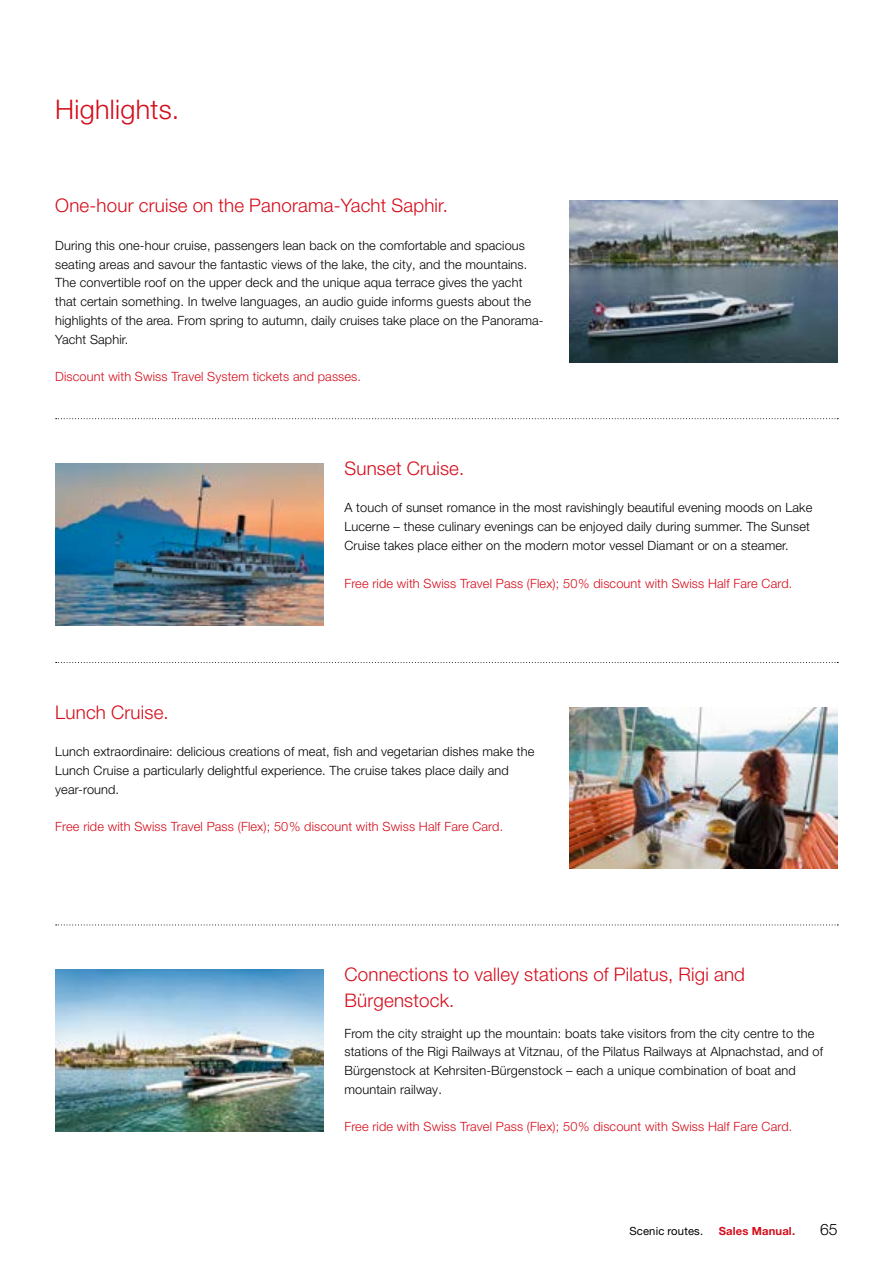
<style>
.page{position:relative;width:893px;height:1263px;background:#fff}
.page>*{position:absolute;margin:0;border:0;box-sizing:border-box;transform-origin:0 0}
.t1{font:300 27px "Helvetica Neue LT Pro";letter-spacing:.01em;color:#d50c1b}
.t2{font:300 18.75px/25.5px "Helvetica Neue LT Pro";letter-spacing:.01em;color:#d50c1b}
.t3{font:300 15.75px "Helvetica Neue LT Pro";color:#000}
.t4{font:300 12.75px/18.8px "Helvetica Neue LT Pro";letter-spacing:.01em;color:#000}
.t5{font:300 12.75px "Helvetica Neue LT Pro";letter-spacing:.01em;color:#d50c1b}
.t6{font:11.25px "Helvetica Neue LT Pro";letter-spacing:.015em;color:#000}
.t7{font:700 11.25px "Helvetica Neue LT Pro";letter-spacing:.015em;color:#d50c1b}
</style>
<div class="page">
<img style="left:55px;top:463px;width:268px;height:162px">
<img style="left:570px;top:201px;width:268px;height:161px">
<img style="left:570px;top:707px;width:268px;height:162px">
<img style="left:55px;top:970px;width:268px;height:161px">
<svg style="left:56px;top:418px;width:782px;height:1px"></svg>
<svg style="left:56px;top:662px;width:782px;height:1px"></svg>
<svg style="left:56px;top:924px;width:782px;height:1px"></svg>
<h1 class="t1" style="left:55px;top:93px;width:126px">Highlights.</h1>
<h2 class="t2" style="left:55px;top:193px;width:394px">One-hour cruise on the Panorama-Yacht Saphir.</h2>
<p class="t4" style="left:55px;top:236px;width:490px">During this one-hour cruise, passengers lean back on the comfortable and spacious seating areas and savour the fantastic views of the lake, the city, and the mountains.<br>The convertible roof on the upper deck and the unique aqua terrace gives the yacht that certain something. In twelve languages, an audio guide informs guests about the highlights of the area. From spring to autumn, daily cruises take place on the Panorama-Yacht Saphir.</p>
<p class="t5" style="left:55px;top:369px;width:307px">Discount with Swiss Travel System tickets and passes.</p>
<h2 class="t2" style="left:344px;top:455px;width:121px">Sunset Cruise.</h2>
<p class="t4" style="left:344px;top:498px;width:469px">A touch of sunset romance in the most ravishingly beautiful evening moods on Lake<br>Lucerne – these culinary evenings can be enjoyed daily during summer. The Sunset<br>Cruise takes place either on the modern motor vessel Diamant or on a steamer.</p>
<p class="t5" style="left:344px;top:575px;width:449px">Free ride with Swiss Travel Pass (Flex); 50% discount with Swiss Half Fare Card.</p>
<h2 class="t2" style="left:55px;top:699px;width:115px">Lunch Cruise.</h2>
<p class="t4" style="left:55px;top:742px;width:481px">Lunch extraordinaire: delicious creations of meat, fish and vegetarian dishes make the<br>Lunch Cruise a particularly delightful experience. The cruise takes place daily and year-round.</p>
<p class="t5" style="left:55px;top:819px;width:449px">Free ride with Swiss Travel Pass (Flex); 50% discount with Swiss Half Fare Card.</p>
<h2 class="t2" style="left:344px;top:961px;width:402px">Connections to valley stations of Pilatus, Rigi and<br>Bürgenstock.</h2>
<p class="t4" style="left:344px;top:1023px;width:480px">From the city straight up the mountain: boats take visitors from the city centre to the stations of the Rigi Railways at Vitznau, of the Pilatus Railways at Alpnachstad, and of Bürgenstock at Kehrsiten-Bürgenstock – each a unique combination of boat and mountain railway.</p>
<p class="t5" style="left:344px;top:1119px;width:449px">Free ride with Swiss Travel Pass (Flex); 50% discount with Swiss Half Fare Card.</p>
<p class="t6" style="left:629px;top:1224px;width:75px">Scenic routes.</p>
<p class="t7" style="left:719px;top:1224px;width:78px">Sales Manual.</p>
<p class="t3" style="left:820px;top:1220px;width:19px">65</p>
</div>
